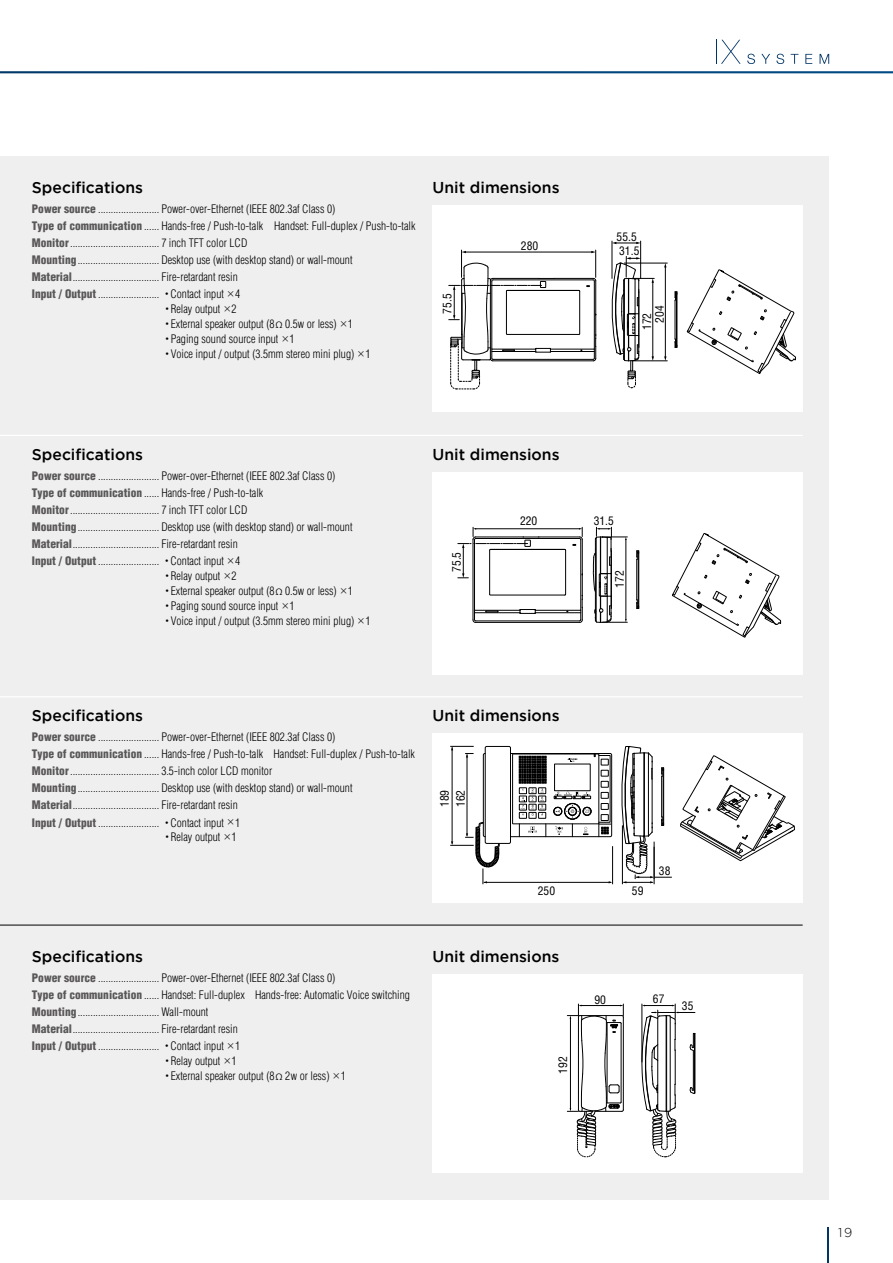
<style>
.page{position:relative;width:893px;height:1263px;background:#fff}
.page>*{position:absolute;margin:0;border:0;box-sizing:border-box;transform-origin:0 0}
.t1{font:500 15.75px "Gotham";color:#000}
.t2{font:15.75px "Gotham Medium 2";color:#000}
.t3{font:300 12.75px "Gotham";color:#000}
.t4{font:300 condensed 11.55px/17px "Helvetica";color:#000}
.t5{font:condensed 11.55px/16px "Helvetica";color:#000}
.s1{font-weight:900;color:#595757}
.s2{font-family:"Koz Go Pr 6 N";font-weight:400;font-stretch:normal}
.s3{font-family:"Koz Go Pr 6 N";font-weight:400;font-stretch:normal;font-size:8.55px}
</style>
<div class="page">
<svg style="left:716px;top:40px;width:25px;height:24px"></svg>
<svg style="left:747px;top:54px;width:8px;height:10px"></svg>
<svg style="left:761px;top:54px;width:9px;height:10px"></svg>
<svg style="left:776px;top:54px;width:8px;height:10px"></svg>
<svg style="left:791px;top:54px;width:7px;height:10px"></svg>
<svg style="left:805px;top:54px;width:7px;height:10px"></svg>
<svg style="left:820px;top:54px;width:9px;height:10px"></svg>
<div style="left:0;top:156px;width:829px;height:1043px;background:#efefef"></div>
<hr style="left:0;top:435px;width:803px;height:1px;background:#fff">
<hr style="left:0;top:696px;width:803px;height:1px;background:#fff">
<hr style="left:0;top:925px;width:803px;height:1px;background:#000">
<div style="left:433px;top:205px;width:370px;height:207px;background:#fff"></div>
<div style="left:433px;top:472px;width:370px;height:202px;background:#fff"></div>
<div style="left:433px;top:733px;width:370px;height:170px;background:#fff"></div>
<div style="left:432px;top:974px;width:371px;height:199px;background:#fff"></div>
<svg style="left:641px;top:1004px;width:54px;height:153px"></svg>
<hr style="left:484px;top:882px;width:127px;height:1px;background:#000">
<hr style="left:612px;top:846px;width:1px;height:38px;background:#000">
<hr style="left:654px;top:847px;width:1px;height:37px;background:#000">
<hr style="left:622px;top:825px;width:1px;height:59px;background:#000">
<div style="left:485px;top:746px;width:26px;height:98px;border:1px solid #000;border-radius:2px"></div>
<svg style="left:450px;top:746px;width:50px;height:138px"></svg>
<svg style="left:510px;top:753px;width:102px;height:84px"></svg>
<hr style="left:632px;top:361px;width:35px;height:1px;background:#000">
<hr style="left:640px;top:241px;width:1px;height:37px;background:#000">
<hr style="left:612px;top:241px;width:1px;height:37px;background:#000">
<svg style="left:612px;top:242px;width:29px;height:2px"></svg>
<hr style="left:624px;top:263px;width:43px;height:1px;background:#000">
<hr style="left:665px;top:267px;width:1px;height:90px;background:#000">
<hr style="left:677px;top:292px;width:1px;height:55px;background:#000">
<hr style="left:676px;top:292px;width:1px;height:55px;background:#000">
<hr style="left:675px;top:300px;width:1px;height:39px;background:#000">
<svg style="left:674px;top:338px;width:4px;height:10px"></svg>
<svg style="left:675px;top:292px;width:3px;height:9px"></svg>
<svg style="left:611px;top:256px;width:43px;height:133px"></svg>
<svg style="left:449px;top:250px;width:148px;height:140px"></svg>
<hr style="left:476px;top:528px;width:104px;height:1px;background:#000">
<hr style="left:626px;top:539px;width:1px;height:81px;background:#000">
<hr style="left:473px;top:539px;width:1px;height:81px;background:#000">
<hr style="left:474px;top:540px;width:1px;height:80px;background:#000">
<hr style="left:475px;top:622px;width:105px;height:1px;background:#000">
<hr style="left:476px;top:621px;width:103px;height:1px;background:#000">
<hr style="left:474px;top:612px;width:46px;height:1px;background:#000">
<hr style="left:535px;top:612px;width:46px;height:1px;background:#000">
<hr style="left:475px;top:610px;width:45px;height:1px;background:#000">
<hr style="left:535px;top:610px;width:45px;height:1px;background:#000">
<hr style="left:476px;top:538px;width:103px;height:1px;background:#000">
<hr style="left:539px;top:537px;width:41px;height:1px;background:#000">
<hr style="left:580px;top:540px;width:1px;height:80px;background:#000">
<hr style="left:582px;top:539px;width:1px;height:35px;background:#000">
<svg style="left:486px;top:610px;width:13px;height:3px"></svg>
<svg style="left:520px;top:609px;width:16px;height:5px"></svg>
<svg style="left:579px;top:574px;width:4px;height:49px"></svg>
<svg style="left:572px;top:527px;width:11px;height:19px"></svg>
<hr style="left:638px;top:551px;width:1px;height:57px;background:#000">
<hr style="left:636px;top:560px;width:1px;height:40px;background:#000">
<svg style="left:636px;top:599px;width:3px;height:10px"></svg>
<svg style="left:636px;top:551px;width:3px;height:9px"></svg>
<hr style="left:607px;top:538px;width:1px;height:35px;background:#000">
<hr style="left:595px;top:539px;width:1px;height:71px;background:#000">
<hr style="left:596px;top:538px;width:1px;height:84px;background:#000">
<hr style="left:611px;top:538px;width:1px;height:81px;background:#000">
<svg style="left:595px;top:527px;width:32px;height:13px"></svg>
<hr style="left:600px;top:537px;width:1px;height:37px;background:#000">
<svg style="left:593px;top:548px;width:34px;height:75px"></svg>
<svg style="left:458px;top:527px;width:108px;height:68px"></svg>
<svg style="left:621px;top:746px;width:51px;height:137px"></svg>
<svg style="left:567px;top:1004px;width:57px;height:153px"></svg>
<hr style="left:827px;top:1227px;width:2px;height:36px;background:#003567">
<svg style="left:680px;top:755px;width:115px;height:106px"></svg>
<svg style="left:686px;top:270px;width:110px;height:104px"></svg>
<svg style="left:672px;top:533px;width:109px;height:105px"></svg>
<h1 class="t1" style="left:32px;top:179px;width:113px">Specifications</h1>
<p class="t4" style="left:32px;top:201px;width:385px"><span class="s1">Power source</span> ........................ Power-over-Ethernet (IEEE 802.3af Class 0)<br><span class="s1">Type of communication</span> ...... Hands-free / Push-to-talk Handset: Full-duplex / Push-to-talk <span class="s1">Monitor</span>................................... 7 inch TFT color LCD<br><span class="s1">Mounting</span>................................ Desktop use (with desktop stand) or wall-mount <span class="s1">Material</span>.................................. Fire-retardant resin<br><span class="s1">Input / Output</span> ........................ <span class="s2">・</span>Contact input <span class="s3">×</span>4</p>
<p class="t4" style="left:162px;top:302px;width:210px;line-height:14.9px"><span class="s2">・</span>Relay output <span class="s3">×</span>2<br><span class="s2">・</span>External speaker output (8<span class="s3">Ω</span> 0.5w or less) <span class="s3">×</span>1<span class="s2">・</span>Paging sound source input <span class="s3">×</span>1<br><span class="s2">・</span>Voice input / output (3.5mm stereo mini plug) <span class="s3">×</span>1</p>
<h1 class="t2" style="left:433px;top:179px;width:128px">Unit dimensions</h1>
<p class="t5" style="left:439px;top:314px;width:22px;rotate:-90deg">75.5</p>
<p class="t5" style="left:521px;top:238px;width:19px">280</p>
<p class="t5" style="left:617px;top:228px;width:22px">55.5</p>
<p class="t5" style="left:619px;top:243px;width:22px">31.5</p>
<p class="t5" style="left:651px;top:323px;width:19px;rotate:-90deg">204</p>
<p class="t5" style="left:639px;top:330px;width:19px;rotate:-90deg">172</p>
<h1 class="t1" style="left:32px;top:445px;width:113px">Specifications</h1>
<p class="t4" style="left:32px;top:467px;width:322px"><span class="s1">Power source</span> ........................ Power-over-Ethernet (IEEE 802.3af Class 0)<br><span class="s1">Type of communication</span> ...... Hands-free / Push-to-talk <span class="s1">Monitor</span>................................... 7 inch TFT color LCD <span class="s1">Mounting</span>................................ Desktop use (with desktop stand) or wall-mount <span class="s1">Material</span>.................................. Fire-retardant resin<br><span class="s1">Input / Output</span> ........................ <span class="s2">・</span>Contact input <span class="s3">×</span>4</p>
<p class="t4" style="left:162px;top:568px;width:210px;line-height:14.9px"><span class="s2">・</span>Relay output <span class="s3">×</span>2<br><span class="s2">・</span>External speaker output (8<span class="s3">Ω</span> 0.5w or less) <span class="s3">×</span>1<span class="s2">・</span>Paging sound source input <span class="s3">×</span>1<br><span class="s2">・</span>Voice input / output (3.5mm stereo mini plug) <span class="s3">×</span>1</p>
<h1 class="t2" style="left:433px;top:445px;width:128px">Unit dimensions</h1>
<p class="t5" style="left:448px;top:572px;width:22px;rotate:-90deg">75.5</p>
<p class="t5" style="left:520px;top:513px;width:19px">220</p>
<p class="t5" style="left:594px;top:513px;width:22px">31.5</p>
<p class="t5" style="left:611px;top:588px;width:19px;rotate:-90deg">172</p>
<h1 class="t1" style="left:32px;top:707px;width:113px">Specifications</h1>
<p class="t4" style="left:32px;top:729px;width:385px"><span class="s1">Power source</span> ........................ Power-over-Ethernet (IEEE 802.3af Class 0)<br><span class="s1">Type of communication</span> ...... Hands-free / Push-to-talk Handset: Full-duplex / Push-to-talk <span class="s1">Monitor</span>................................... 3.5-inch color LCD monitor<br><span class="s1">Mounting</span>................................ Desktop use (with desktop stand) or wall-mount <span class="s1">Material</span>.................................. Fire-retardant resin<br><span class="s1">Input / Output</span> ........................ <span class="s2">・</span>Contact input <span class="s3">×</span>1</p>
<p class="t4" style="left:162px;top:829px;width:77px"><span class="s2">・</span>Relay output <span class="s3">×</span>1</p>
<h1 class="t2" style="left:433px;top:707px;width:128px">Unit dimensions</h1>
<p class="t5" style="left:436px;top:807px;width:19px;rotate:-90deg">189<br>162</p>
<p class="t5" style="left:538px;top:882px;width:19px">250</p>
<h1 class="t1" style="left:32px;top:948px;width:113px">Specifications</h1>
<p class="t4" style="left:32px;top:970px;width:380px"><span class="s1">Power source</span> ........................ Power-over-Ethernet (IEEE 802.3af Class 0)<br><span class="s1">Type of communication</span> ...... Handset: Full-duplex Hands-free: Automatic Voice switching <span class="s1">Mounting</span>................................ Wall-mount<br><span class="s1">Material</span>.................................. Fire-retardant resin<br><span class="s1">Input / Output</span> ........................ <span class="s2">・</span>Contact input <span class="s3">×</span>1</p>
<p class="t4" style="left:162px;top:1054px;width:186px;line-height:14.9px"><span class="s2">・</span>Relay output <span class="s3">×</span>1<br><span class="s2">・</span>External speaker output (8<span class="s3">Ω</span> 2w or less) <span class="s3">×</span>1</p>
<h1 class="t2" style="left:432px;top:948px;width:128px">Unit dimensions</h1>
<p class="t5" style="left:555px;top:1074px;width:19px;rotate:-90deg">192</p>
<p class="t5" style="left:632px;top:882px;width:13px">59</p>
<p class="t5" style="left:659px;top:862px;width:13px">38</p>
<p class="t5" style="left:594px;top:991px;width:13px">90</p>
<p class="t5" style="left:653px;top:990px;width:13px">67</p>
<p class="t5" style="left:682px;top:998px;width:13px">35</p>
<p class="t3" style="left:838px;top:1225px;width:16px">19</p>
</div>
